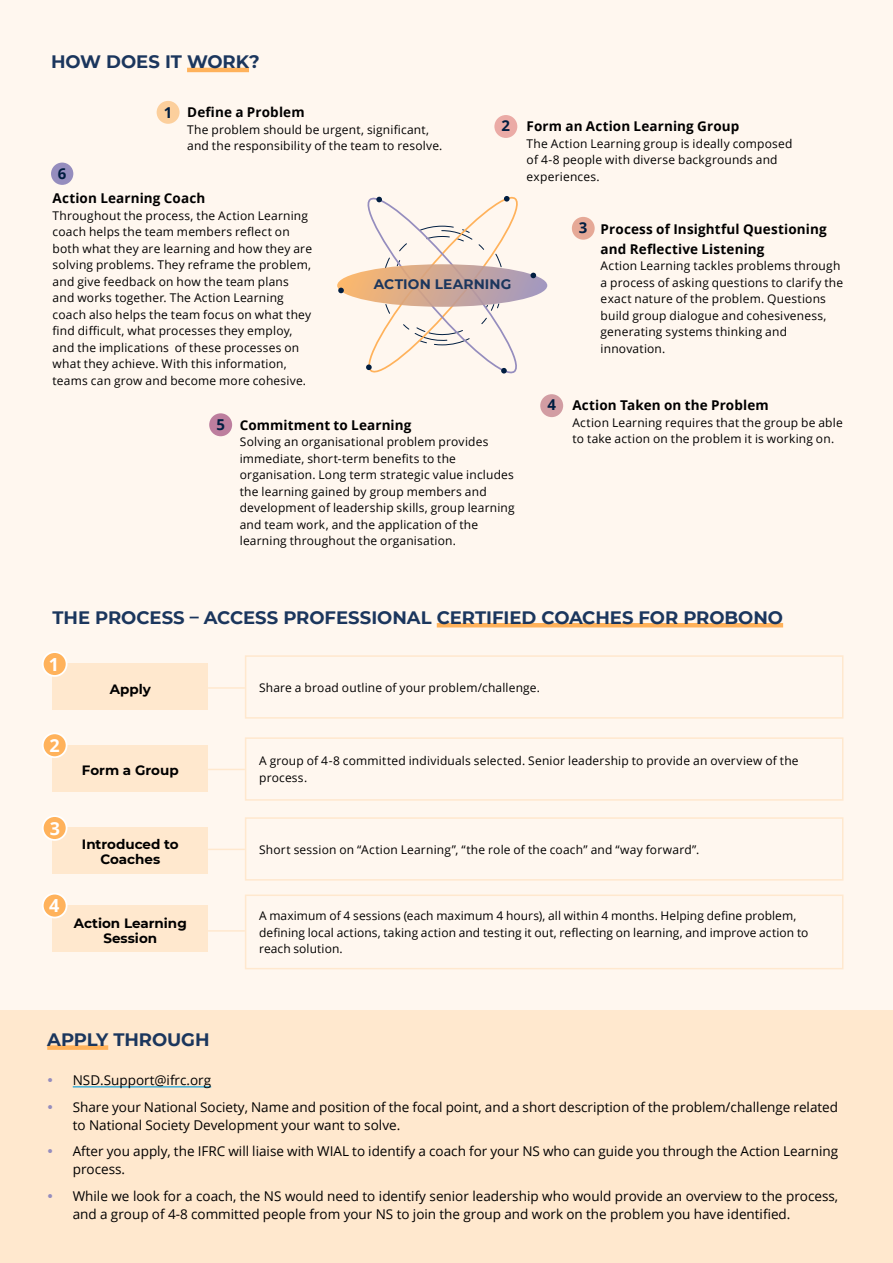
<style>
.page{position:relative;width:893px;height:1263px;background:#fff7ef}
.page>*{position:absolute;margin:0;border:0;box-sizing:border-box;transform-origin:0 0}
.t1{font:700 18px "Montserrat";letter-spacing:-.005em;color:#1b365d}
.t2{font:700 18px "Open Sans";color:#fff}
.t3{font:700 15px "Open Sans";color:#011e41}
.t4{font:700 13.8px "Montserrat";letter-spacing:.01em;color:#1b365d}
.t5{font:13.5px/26.5px "Open Sans";color:#000}
.t6{font:700 13.5px/19.5px "Open Sans";letter-spacing:.01em;color:#000}
.t7{font:700 13.5px/15px "Montserrat";color:#000;text-align:center}
.t8{font:12px/16.5px "Open Sans";letter-spacing:.015em;color:#000}
</style>
<div class="page">
<div style="left:0;top:1010px;width:893px;height:253px;background:#ffe8ce"></div>
<div style="left:47px;top:1045px;width:61px;height:5px;background:#ffb25b"></div>
<hr style="left:73px;top:1086px;width:138px;height:1px;background:#009cdd">
<svg style="left:337px;top:264px;width:210px;height:43px"></svg>
<svg style="left:530px;top:273px;width:6px;height:5px"></svg>
<svg style="left:361px;top:196px;width:163px;height:178px"></svg>
<svg style="left:338px;top:288px;width:6px;height:5px"></svg>
<div style="left:157px;top:101px;width:23px;height:23px;background:#fccf9c;border-radius:50%"></div>
<div style="left:209px;top:413px;width:23px;height:23px;background:#bd7e9e;border-radius:50%"></div>
<div style="left:494px;top:115px;width:23px;height:23px;background:#ebaba6;border-radius:50%"></div>
<div style="left:540px;top:394px;width:23px;height:23px;background:#d29da3;border-radius:50%"></div>
<div style="left:572px;top:217px;width:23px;height:23px;background:#e6a997;border-radius:50%"></div>
<div style="left:51px;top:163px;width:22px;height:22px;background:#958dbe;border-radius:50%"></div>
<hr style="left:208px;top:687px;width:37px;height:2px;background:#ffe8ce">
<hr style="left:208px;top:769px;width:37px;height:1px;background:#ffe8ce">
<hr style="left:208px;top:849px;width:37px;height:1px;background:#ffe8ce">
<hr style="left:208px;top:930px;width:37px;height:2px;background:#ffe8ce">
<div style="left:53px;top:664px;width:155px;height:46px;background:#ffe8ce"></div>
<div style="left:53px;top:745px;width:155px;height:47px;background:#ffe8ce"></div>
<div style="left:53px;top:827px;width:155px;height:47px;background:#ffe8ce"></div>
<div style="left:53px;top:905px;width:155px;height:47px;background:#ffe8ce"></div>
<hr style="left:437px;top:623px;width:346px;height:4px;background:#ffb25b">
<div style="left:43px;top:652px;width:24px;height:24px;background:#ffb25b;border-radius:50%"></div>
<div style="left:42px;top:651px;width:26px;height:26px;border:2px solid #fff;border-radius:50%"></div>
<div style="left:43px;top:733px;width:24px;height:24px;background:#ffb25b;border-radius:50%"></div>
<div style="left:42px;top:732px;width:26px;height:26px;border:2px solid #fff;border-radius:50%"></div>
<div style="left:43px;top:816px;width:24px;height:24px;background:#ffb25b;border-radius:50%"></div>
<div style="left:42px;top:815px;width:26px;height:26px;border:2px solid #fff;border-radius:50%"></div>
<div style="left:43px;top:894px;width:24px;height:23px;background:#ffb25b;border-radius:50%"></div>
<div style="left:42px;top:893px;width:26px;height:25px;border:2px solid #fff;border-radius:50%"></div>
<div style="left:245px;top:894px;width:598px;height:75px;border:2px solid #ffe8ce"></div>
<div style="left:245px;top:655px;width:598px;height:64px;border:2px solid #ffe8ce"></div>
<div style="left:245px;top:737px;width:598px;height:64px;border:2px solid #ffe8ce"></div>
<div style="left:245px;top:817px;width:598px;height:63px;border:2px solid #ffe8ce"></div>
<hr style="left:187px;top:68px;width:62px;height:4px;background:#ffb25b">
<h1 class="t1" style="left:51px;top:49px;width:210px">HOW DOES IT WORK?</h1>
<p class="t3" style="left:58px;top:163px;width:10px">6</p>
<p class="t3" style="left:164px;top:102px;width:10px">1</p>
<p class="t6" style="left:187px;top:102px;width:119px">Define a Problem</p>
<p class="t8" style="left:187px;top:121px;width:257px">The problem should be urgent, significant, and the responsibility of the team to resolve.</p>
<p class="t3" style="left:502px;top:115px;width:10px">2</p>
<p class="t6" style="left:53px;top:188px;width:154px">Action Learning Coach</p>
<p class="t8" style="left:53px;top:207px;width:261px">Throughout the process, the Action Learning coach helps the team members reflect on both what they are learning and how they are solving problems. They reframe the problem, and give feedback on how the team plans and works together. The Action Learning coach also helps the team focus on what they find difficult, what processes they employ, and the implications of these processes on what they achieve. With this information, teams can grow and become more cohesive.</p>
<p class="t4" style="left:374px;top:274px;width:139px">ACTION LEARNING</p>
<p class="t3" style="left:216px;top:414px;width:10px">5</p>
<p class="t6" style="left:240px;top:415px;width:173px">Commitment to Learning</p>
<p class="t8" style="left:240px;top:433px;width:276px">Solving an organisational problem provides immediate, short-term benefits to the organisation. Long term strategic value includes the learning gained by group members and development of leadership skills, group learning and team work, and the application of the learning throughout the organisation.</p>
<p class="t6" style="left:527px;top:116px;width:214px">Form an Action Learning Group</p>
<p class="t8" style="left:527px;top:135px;width:267px">The Action Learning group is ideally composed of 4-8 people with diverse backgrounds and experiences.</p>
<p class="t3" style="left:579px;top:217px;width:10px">3</p>
<p class="t6" style="left:601px;top:219px;width:228px">Process of Insightful Questioning and Reflective Listening</p>
<p class="t8" style="left:601px;top:257px;width:244px">Action Learning tackles problems through a process of asking questions to clarify the exact nature of the problem. Questions build group dialogue and cohesiveness, generating systems thinking and innovation.</p>
<p class="t3" style="left:547px;top:394px;width:10px">4</p>
<p class="t6" style="left:572px;top:395px;width:198px">Action Taken on the Problem</p>
<p class="t8" style="left:572px;top:414px;width:272px">Action Learning requires that the group be able to take action on the problem it is working on.</p>
<h1 class="t1" style="left:53px;top:604px;width:732px">THE PROCESS – ACCESS PROFESSIONAL CERTIFIED COACHES FOR PROBONO</h1>
<h1 class="t2" style="left:49px;top:651px;width:12px">1</h1>
<h1 class="t2" style="left:50px;top:733px;width:12px">2</h1>
<p class="t7" style="left:110px;top:680px;width:43px">Apply</p>
<p class="t7" style="left:82px;top:762px;width:98px">Form a Group</p>
<h1 class="t2" style="left:50px;top:816px;width:12px">3</h1>
<h1 class="t2" style="left:49px;top:893px;width:12px">4</h1>
<p class="t7" style="left:82px;top:836px;width:98px">Introduced to<br>Coaches</p>
<p class="t7" style="left:74px;top:915px;width:115px">Action Learning<br>Session</p>
<p class="t8" style="left:259px;top:679px;width:282px">Share a broad outline of your problem/challenge.</p>
<p class="t8" style="left:259px;top:752px;width:541px">A group of 4-8 committed individuals selected. Senior leadership to provide an overview of the process.</p>
<p class="t8" style="left:259px;top:841px;width:442px">Short session on “Action Learning”, “the role of the coach” and “way forward”.</p>
<p class="t8" style="left:259px;top:907px;width:551px">A maximum of 4 sessions (each maximum 4 hours), all within 4 months. Helping define problem, defining local actions, taking action and testing it out, reflecting on learning, and improve action to reach solution.</p>
<h1 class="t1" style="left:47px;top:1027px;width:164px">APPLY THROUGH</h1>
<p class="t5" style="left:73px;top:1067px;width:767px">NSD.Support@ifrc.org<br>Share your National Society, Name and position of the focal point, and a short description of the problem/challenge related</p>
<p class="t5" style="left:73px;top:1111px;width:767px">to National Society Development your want to solve.<br>After you apply, the IFRC will liaise with WIAL to identify a coach for your NS who can guide you through the Action Learning</p>
<p class="t5" style="left:73px;top:1156px;width:767px">process.<br>While we look for a coach, the NS would need to identify senior leadership who would provide an overview to the process,</p>
<p class="t5" style="left:73px;top:1200px;width:719px">and a group of 4-8 committed people from your NS to join the group and work on the problem you have identified.</p>
</div>
